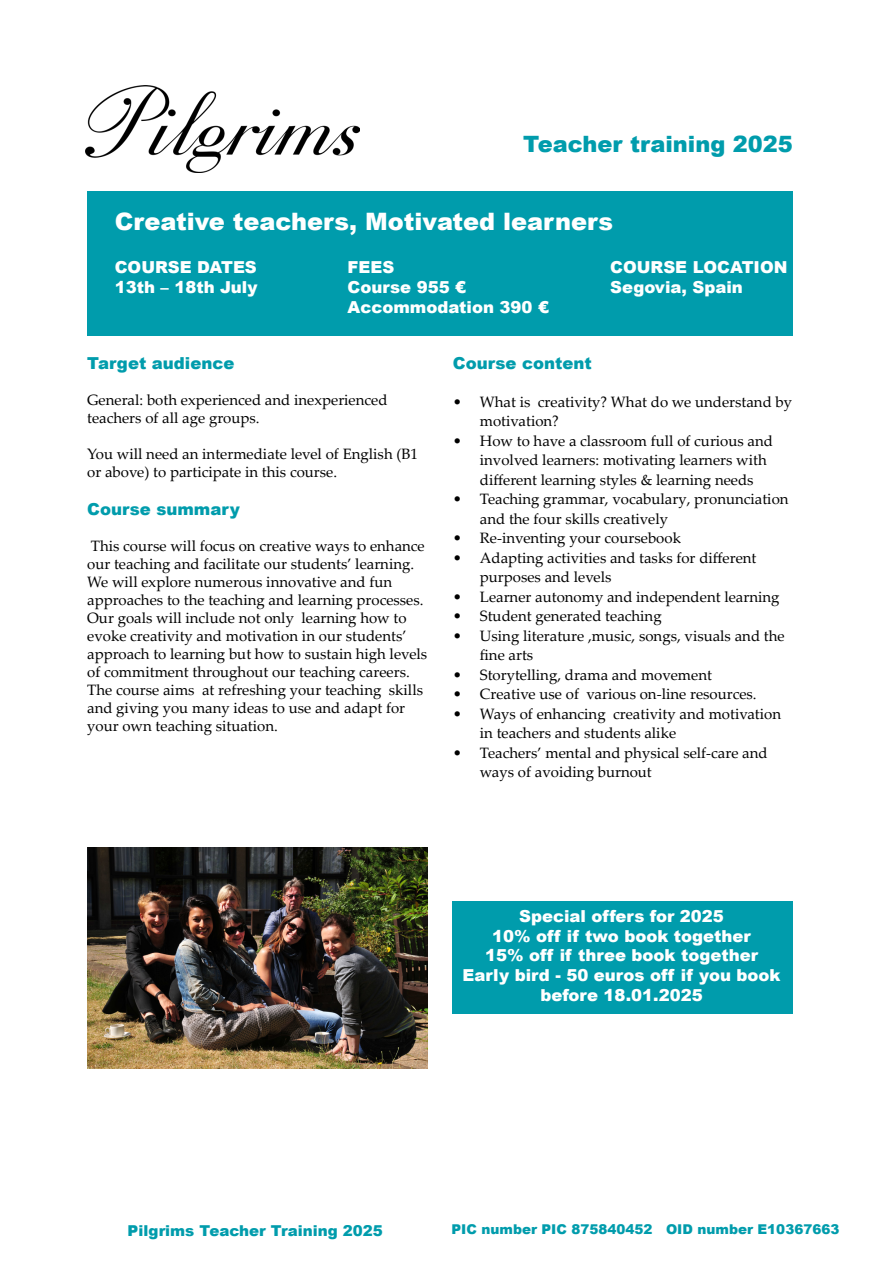
<style>
.page{position:relative;width:893px;height:1263px;background:#fff}
.page>*{position:absolute;margin:0;border:0;box-sizing:border-box;transform-origin:0 0}
.t1{font:900 24px "Arial";color:#fff}
.t2{font:900 22.5px "Arial";color:#009cac}
.t3{font:900 16.5px/19.8px "Arial";color:#fff;text-align:center}
.t4{font:900 16.5px "Arial";color:#009cac}
.t5{font:15px/18px "Palatino Linotype";color:#000}
.t6{font:900 15px "Arial";color:#009cac}
.t7{font:900 13.5px "Arial";color:#009cac}
</style>
<div class="page">
<div style="left:87px;top:191px;width:706px;height:145px;background:#009cac"></div>
<img style="left:85px;top:85px;width:274px;height:87px">
<img style="left:87px;top:847px;width:340px;height:221px">
<div style="left:453px;top:901px;width:340px;height:113px;background:#009cac"></div>
<p class="t2" style="left:523px;top:128px;width:271px">Teacher training 2025</p>
<p class="t1" style="left:115px;top:204px;width:500px">Creative teachers, Motivated learners</p>
<p class="t3" style="left:115px;top:257px;width:144px">COURSE DATES</p>
<p class="t3" style="left:115px;top:276px;width:144px">13th – 18th July</p>
<p class="t3" style="left:348px;top:257px;width:48px">FEES</p>
<p class="t3" style="left:348px;top:276px;width:120px">Course 955 €</p>
<p class="t3" style="left:348px;top:296px;width:203px">Accommodation 390 €</p>
<p class="t3" style="left:610px;top:257px;width:179px">COURSE LOCATION</p>
<p class="t3" style="left:610px;top:276px;width:134px">Segovia, Spain</p>
<p class="t4" style="left:87px;top:351px;width:149px">Target audience</p>
<p class="t5" style="left:87px;top:390px;width:302px">General: both experienced and inexperienced teachers of all age groups.</p>
<p class="t5" style="left:87px;top:444px;width:332px">You will need an intermediate level of English (B1 or above) to participate in this course.</p>
<p class="t4" style="left:87px;top:497px;width:154px">Course summary</p>
<p class="t5" style="left:87px;top:536px;width:342px">This course will focus on creative ways to enhance our teaching and facilitate our students’ learning.<br>We will explore numerous innovative and fun approaches to the teaching and learning processes.<br>Our goals will include not only learning how to evoke creativity and motivation in our students’ approach to learning but how to sustain high levels of commitment throughout our teaching careers.</p>
<p class="t5" style="left:87px;top:680px;width:337px">The course aims at refreshing your teaching skills and giving you many ideas to use and adapt for your own teaching situation.</p>
<p class="t4" style="left:453px;top:351px;width:140px">Course content</p>
<p class="t5" style="left:480px;top:391px;width:314px;line-height:19.5px;text-indent:-27px">• What is creativity? What do we understand by motivation?</p>
<p class="t5" style="left:480px;top:430px;width:295px;line-height:19.5px;text-indent:-27px">• How to have a classroom full of curious and involved learners: motivating learners with different learning styles &amp; learning needs</p>
<p class="t5" style="left:480px;top:489px;width:310px;line-height:19.5px;text-indent:-27px">• Teaching grammar, vocabulary, pronunciation and the four skills creatively</p>
<p class="t5" style="left:453px;top:528px;width:230px">• Re-inventing your coursebook</p>
<p class="t5" style="left:480px;top:547px;width:278px;line-height:19.5px;text-indent:-27px">• Adapting activities and tasks for different purposes and levels</p>
<p class="t5" style="left:453px;top:587px;width:328px">• Learner autonomy and independent learning</p>
<p class="t5" style="left:453px;top:606px;width:210px">• Student generated teaching</p>
<p class="t5" style="left:480px;top:625px;width:306px;line-height:19.5px;text-indent:-27px">• Using literature ,music, songs, visuals and the fine arts</p>
<p class="t5" style="left:453px;top:665px;width:261px">• Storytelling, drama and movement</p>
<p class="t5" style="left:453px;top:684px;width:305px">• Creative use of various on-line resources.</p>
<p class="t5" style="left:480px;top:703px;width:303px;line-height:19.5px;text-indent:-27px">• Ways of enhancing creativity and motivation in teachers and students alike</p>
<p class="t5" style="left:480px;top:742px;width:289px;line-height:19.5px;text-indent:-27px">• Teachers’ mental and physical self-care and ways of avoiding burnout</p>
<p class="t3" style="left:519px;top:905px;width:206px">Special offers for 2025</p>
<p class="t3" style="left:492px;top:925px;width:260px">10% off if two book together</p>
<p class="t3" style="left:485px;top:945px;width:275px">15% off if three book together</p>
<p class="t3" style="left:462px;top:965px;width:320px">Early bird - 50 euros off if you book before 18.01.2025</p>
<p class="t6" style="left:128px;top:1220px;width:257px">Pilgrims Teacher Training 2025</p>
<p class="t7" style="left:451px;top:1220px;width:389px">PIC number PIC 875840452 OID number E10367663</p>
</div>
